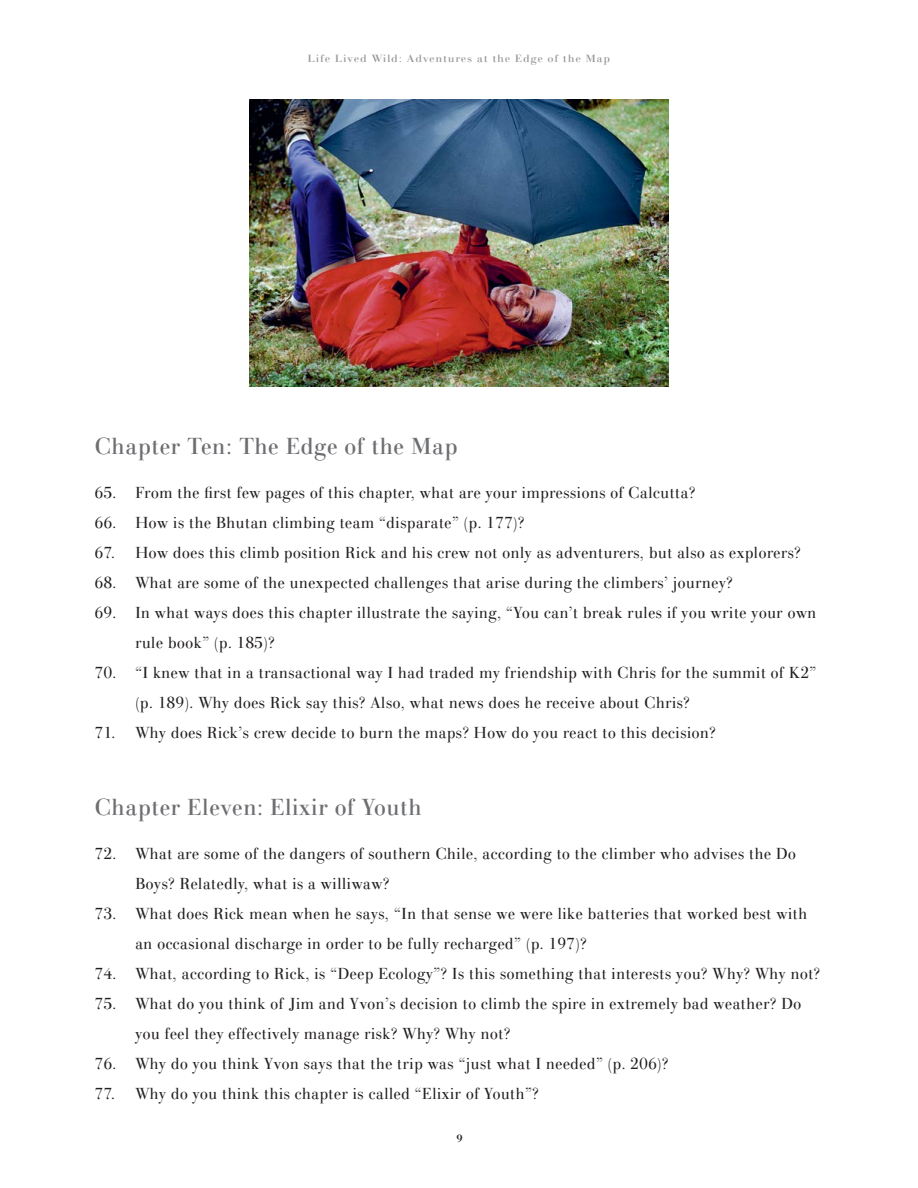
<style>
.page{position:relative;width:918px;height:1188px;background:#fff}
.page>*{position:absolute;margin:0;border:0;box-sizing:border-box;transform-origin:0 0}
.t1{font:24px "Gianotten LT Pro";letter-spacing:-.005em;color:#6d6e71}
.t2{font:300 16.5px/30px "Gianotten LT Pro";color:#231f20}
.t3{font:10.8px "Gianotten LT Pro";letter-spacing:.05em;color:#939598;scale:1.11 1}
.t4{font:700 10.8px "Gianotten LT Pro";color:#231f20}
</style>
<div class="page">
<img style="left:250px;top:99px;width:418px;height:287px">
<p class="t3" style="left:308px;top:52px;width:274px">Life Lived Wild: Adventures at the Edge of the Map</p>
<h1 class="t1" style="left:94px;top:431px;width:365px">Chapter Ten: The Edge of the Map</h1>
<p class="t2" style="left:94px;top:477px;width:603px">65. From the first few pages of this chapter, what are your impressions of Calcutta?</p>
<p class="t2" style="left:94px;top:507px;width:432px">66. How is the Bhutan climbing team “disparate” (p. 177)?</p>
<p class="t2" style="left:94px;top:537px;width:708px">67. How does this climb position Rick and his crew not only as adventurers, but also as explorers?</p>
<p class="t2" style="left:94px;top:567px;width:640px">68. What are some of the unexpected challenges that arise during the climbers’ journey?</p>
<p class="t2" style="left:135px;top:597px;width:683px;text-indent:-41px">69. In what ways does this chapter illustrate the saying, “You can’t break rules if you write your own rule book” (p. 185)?</p>
<p class="t2" style="left:135px;top:657px;width:683px;text-indent:-41px">70. “I knew that in a transactional way I had traded my friendship with Chris for the summit of K2” (p. 189). Why does Rick say this? Also, what news does he receive about Chris?</p>
<p class="t2" style="left:94px;top:717px;width:623px">71. Why does Rick’s crew decide to burn the maps? How do you react to this decision?</p>
<h1 class="t1" style="left:94px;top:792px;width:329px">Chapter Eleven: Elixir of Youth</h1>
<p class="t2" style="left:135px;top:838px;width:663px;text-indent:-41px">72. What are some of the dangers of southern Chile, according to the climber who advises the Do<br>Boys? Relatedly, what is a williwaw?</p>
<p class="t2" style="left:135px;top:898px;width:674px;text-indent:-41px">73. What does Rick mean when he says, “In that sense we were like batteries that worked best with an occasional discharge in order to be fully recharged” (p. 197)?</p>
<p class="t2" style="left:94px;top:958px;width:728px">74. What, according to Rick, is “Deep Ecology”? Is this something that interests you? Why? Why not?</p>
<p class="t2" style="left:135px;top:988px;width:668px;text-indent:-41px">75. What do you think of Jim and Yvon’s decision to climb the spire in extremely bad weather? Do you feel they effectively manage risk? Why? Why not?</p>
<p class="t2" style="left:94px;top:1048px;width:576px">76. Why do you think Yvon says that the trip was “just what I needed” (p. 206)?</p>
<p class="t2" style="left:94px;top:1078px;width:446px">77. Why do you think this chapter is called “Elixir of Youth”?</p>
<p class="t4" style="left:457px;top:1131px;width:8px">9</p>
</div>
